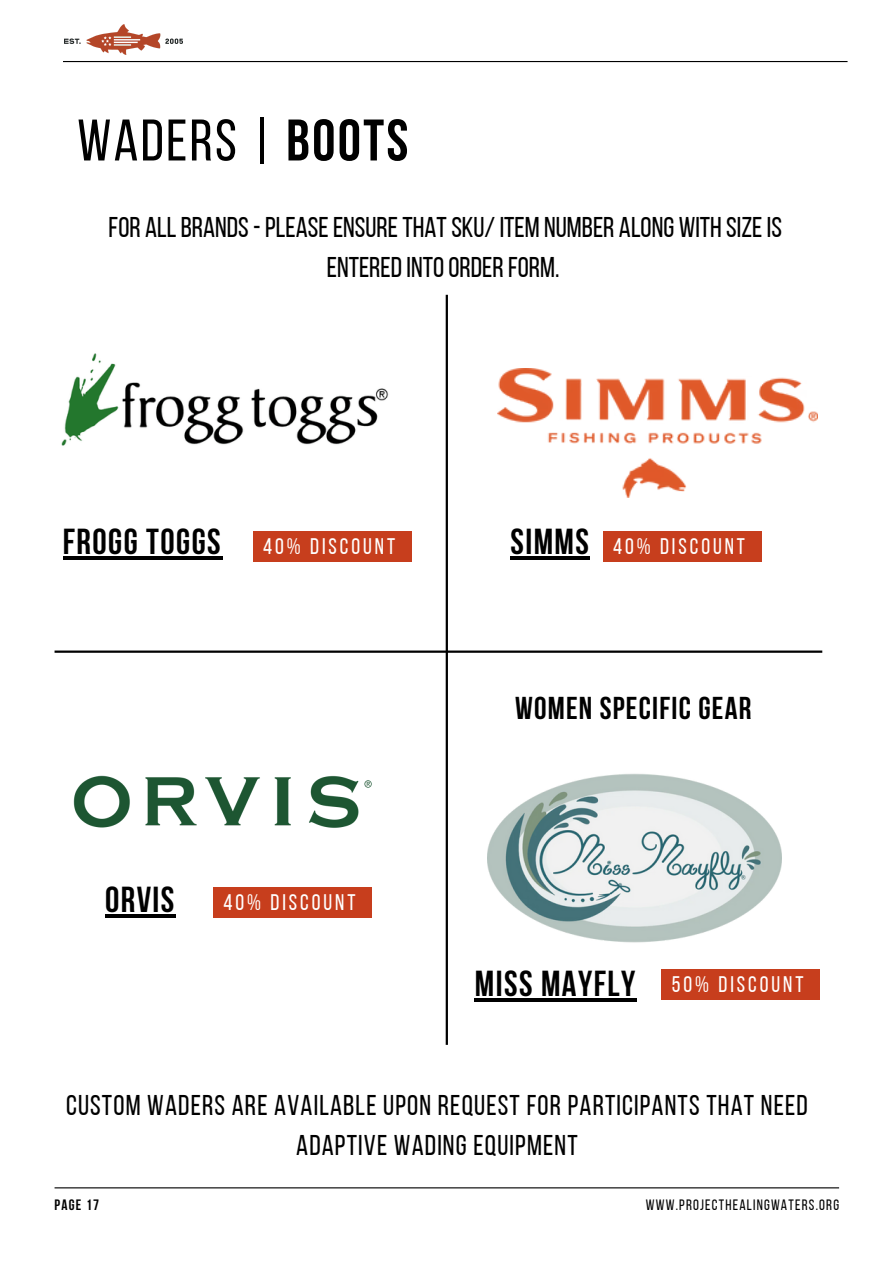
<style>
.page{position:relative;width:894px;height:1264px;background:#fff}
.page>*{position:absolute;margin:0;border:0;box-sizing:border-box;transform-origin:0 0}
.t1{font:58.5px "Bebas Neue";letter-spacing:.04em;color:#000}
.t2{font:700 36px "Bebas Neue";letter-spacing:.04em;color:#000}
.t3{font:700 31.5px "Bebas Neue";letter-spacing:.04em;color:#000}
.t4{font:28.5px/39.3px "Bebas Neue";letter-spacing:.04em;color:#000;text-align:center}
.t5{font:28.5px/39.3px "Bebas Neue";color:#000;text-align:center}
.t6{font:22.5px "Bebas Neue";letter-spacing:.13em;color:#fff}
.t7{font:18px "Acherus Grotesque";color:#fff}
.t8{font:15px "Bebas Neue";letter-spacing:.08em;color:#000}
.t9{font:700 15px "Bebas Neue";letter-spacing:.08em;color:#000}
.s1{font-weight:700}
</style>
<div class="page">
<hr style="left:55px;top:1187px;width:783px;height:1px;background:#000">
<hr style="left:445px;top:295px;width:3px;height:749px;background:#000">
<hr style="left:55px;top:650px;width:767px;height:2px;background:#000">
<hr style="left:63px;top:61px;width:784px;height:1px;background:#000">
<img style="left:64px;top:24px;width:118px;height:31px">
<div style="left:213px;top:887px;width:158px;height:30px;background:#c73e1d"></div>
<img style="left:73px;top:775px;width:299px;height:53px">
<img style="left:61px;top:353px;width:328px;height:93px">
<div style="left:253px;top:532px;width:158px;height:30px;background:#c73e1d"></div>
<hr style="left:63px;top:556px;width:159px;height:3px;background:#000">
<hr style="left:475px;top:998px;width:161px;height:3px;background:#000">
<div style="left:661px;top:969px;width:158px;height:30px;background:#c73e1d"></div>
<img style="left:487px;top:773px;width:294px;height:170px">
<hr style="left:105px;top:914px;width:71px;height:3px;background:#000">
<div style="left:602px;top:532px;width:159px;height:30px;background:#c73e1d"></div>
<img style="left:497px;top:369px;width:319px;height:128px">
<hr style="left:510px;top:556px;width:80px;height:3px;background:#000">
<h5 class="t1" style="left:77px;top:117px;width:332px">WADERS | <span class="s1">BOOTS</span></h5>
<h2 class="t5" style="left:109px;top:210px;width:674px">FOR ALLBRANDS-PLEASEENSURETHATSKU/ITEM NUMBER ALONG WITH SIZEIS<br>ENTEREDINTOORDERFORM.</h2>
<p class="t7" style="left:262px;top:527px;width:135px">Product #0023</p>
<h6 class="t2" style="left:63px;top:527px;width:159px">FROGG TOGGS</h6>
<h2 class="t6" style="left:263px;top:537px;width:133px">40% DISCOUNT</h2>
<h5 class="t2" style="left:105px;top:884px;width:71px">ORVIS</h5>
<h4 class="t6" style="left:223px;top:892px;width:133px">40% DISCOUNT</h4>
<h2 class="t7" style="left:612px;top:527px;width:135px">Product #0023</h2>
<h5 class="t2" style="left:510px;top:527px;width:80px">SIMMS</h5>
<h3 class="t6" style="left:613px;top:537px;width:133px">40% DISCOUNT</h3>
<p class="t3" style="left:515px;top:695px;width:238px">WOMEN SPECIFIC GEAR</p>
<h5 class="t2" style="left:475px;top:968px;width:162px">MISS MAYFLY</h5>
<p class="t7" style="left:670px;top:964px;width:135px">Product #0023</p>
<h2 class="t6" style="left:671px;top:974px;width:133px">50% DISCOUNT</h2>
<p class="t4" style="left:66px;top:1088px;width:743px">CUSTOM WADERS ARE AVAILABLE UPON REQUEST FOR PARTICIPANTS THAT NEED<br>ADAPTIVE WADING EQUIPMENT</p>
<p class="t9" style="left:55px;top:1198px;width:46px">PAGE 17</p>
<p class="t8" style="left:645px;top:1198px;width:195px">WWW.PROJECTHEALINGWATERS.ORG</p>
</div>
